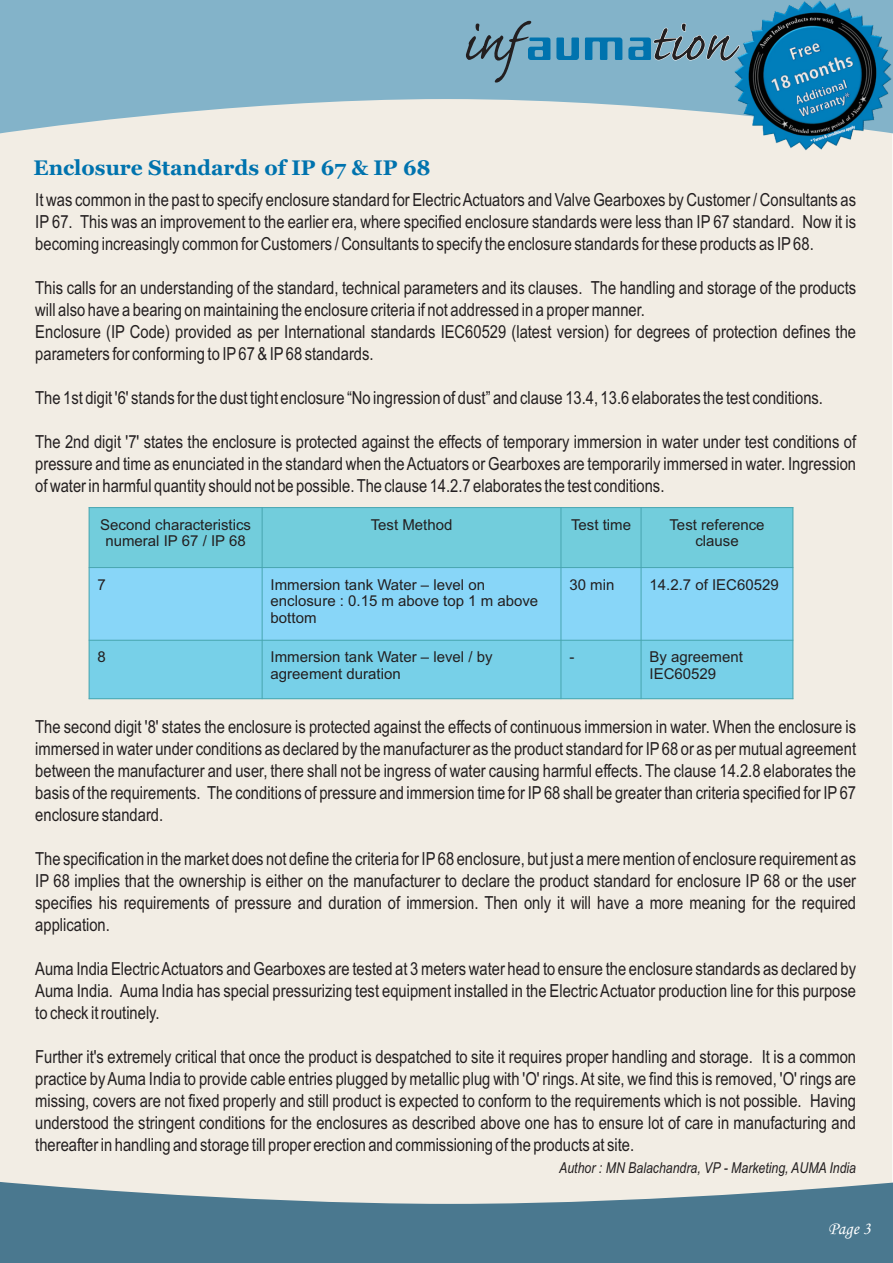
<style>
.page{position:relative;width:893px;height:1263px;background:#fff}
.page>*{position:absolute;margin:0;border:0;box-sizing:border-box;transform-origin:0 0}
.t1{font:700 21px "Georgia";color:#0073ae}
.t2{font:18px/21.9px "Arial Narrow";color:#231f20;text-align:justify}
.t3{font:18px "Monotype Corsiva";color:#fff}
.t4{font:15px/16.8px "Arial";color:#231f20}
.t5{font:italic 15px "Arial Narrow";color:#231f20}
</style>
<div class="page">
<div style="left:0;top:133px;width:892px;height:1049px;background:#f2ede4"></div>
<svg style="left:0;top:0;width:893px;height:133px;background:#99bece"></svg>
<svg style="left:0;top:1182px;width:893px;height:81px;background:#678c9d"></svg>
<svg style="left:556px;top:37px;width:23px;height:23px"></svg>
<svg style="left:585px;top:37px;width:37px;height:23px"></svg>
<svg style="left:466px;top:21px;width:84px;height:62px;background:#6e9bb1"></svg>
<svg style="left:628px;top:23px;width:104px;height:38px;background:#6c95a9"></svg>
<div style="left:89px;top:508px;width:173px;height:59px;background:#72cddc"></div>
<div style="left:262px;top:508px;width:299px;height:59px;background:#72cddc"></div>
<div style="left:561px;top:508px;width:80px;height:59px;background:#72cddc"></div>
<div style="left:641px;top:508px;width:152px;height:59px;background:#72cddc"></div>
<div style="left:89px;top:567px;width:173px;height:73px;background:#88d6f8"></div>
<div style="left:262px;top:567px;width:299px;height:73px;background:#88d6f8"></div>
<div style="left:561px;top:567px;width:80px;height:73px;background:#88d6f8"></div>
<div style="left:641px;top:567px;width:152px;height:73px;background:#88d6f8"></div>
<div style="left:89px;top:640px;width:173px;height:59px;background:#77d0e8"></div>
<div style="left:262px;top:640px;width:299px;height:59px;background:#77d0e8"></div>
<div style="left:561px;top:640px;width:80px;height:59px;background:#77d0e8"></div>
<div style="left:641px;top:640px;width:152px;height:59px;background:#77d0e8"></div>
<hr style="left:89px;top:507px;width:1px;height:192px;background:#47a5af">
<hr style="left:262px;top:507px;width:1px;height:192px;background:#47a5af">
<hr style="left:561px;top:507px;width:1px;height:192px;background:#47a5af">
<hr style="left:641px;top:507px;width:1px;height:192px;background:#47a5af">
<hr style="left:793px;top:507px;width:1px;height:192px;background:#47a5af">
<hr style="left:89px;top:698px;width:704px;height:1px;background:#47a5af">
<hr style="left:89px;top:640px;width:704px;height:1px;background:#47a5af">
<hr style="left:89px;top:567px;width:704px;height:1px;background:#47a5af">
<hr style="left:89px;top:507px;width:704px;height:1px;background:#47a5af">
<img style="left:732px;top:1px;width:161px;height:151px">
<p class="t1" style="left:34px;top:159px;width:399px">Enclosure Standards of IP 67 &amp; IP 68</p>
<p class="t2" style="left:35px;top:190px;width:822px">It was common in the past to specify enclosure standard for Electric Actuators and Valve Gearboxes by Customer / Consultants as IP 67. This was an improvement to the earlier era, where specified enclosure standards were less than IP 67 standard. Now it is becoming increasingly common for Customers / Consultants to specify the enclosure standards for these products as IP68.</p>
<p class="t2" style="left:35px;top:278px;width:822px;text-align:left">This calls for an understanding of the standard, technical parameters and its clauses. The handling and storage of the products will also have a bearing on maintaining the enclosure criteria if not addressed in a proper manner.<br>Enclosure (IP Code) provided as per International standards IEC60529 (latest version) for degrees of protection defines the parameters for conforming to IP67 &amp; IP68 standards.</p>
<p class="t2" style="left:35px;top:388px;width:789px">The 1st digit '6' stands for the dust tight enclosure “No ingression of dust” and clause 13.4, 13.6 elaborates the test conditions.</p>
<p class="t2" style="left:35px;top:432px;width:822px">The 2nd digit '7' states the enclosure is protected against the effects of temporary immersion in water under test conditions of pressure and time as enunciated in the standard when the Actuators or Gearboxes are temporarily immersed in water. Ingression of water in harmful quantity should not be possible. The clause 14.2.7 elaborates the test conditions.</p>
<p class="t4" style="left:100px;top:517px;width:152px;text-align:center">Second characteristics numeral IP 67 / IP 68</p>
<p class="t4" style="left:371px;top:517px;width:83px">Test Method</p>
<p class="t4" style="left:571px;top:517px;width:62px">Test time</p>
<p class="t4" style="left:669px;top:517px;width:97px;text-align:center">Test reference clause</p>
<p class="t4" style="left:98px;top:577px;width:10px">7</p>
<p class="t4" style="left:271px;top:577px;width:269px">Immersion tank Water – level on enclosure : 0.15 m above top 1 m above bottom</p>
<p class="t4" style="left:569px;top:577px;width:47px">30 min</p>
<p class="t4" style="left:650px;top:577px;width:131px">14.2.7 of IEC60529</p>
<p class="t4" style="left:98px;top:650px;width:10px">8</p>
<p class="t4" style="left:271px;top:650px;width:224px">Immersion tank Water – level / by agreement duration</p>
<p class="t4" style="left:569px;top:650px;width:6px">-</p>
<p class="t4" style="left:650px;top:650px;width:95px">By agreement<br>IEC60529</p>
<p class="t2" style="left:35px;top:718px;width:822px">The second digit '8' states the enclosure is protected against the effects of continuous immersion in water. When the enclosure is immersed in water under conditions as declared by the manufacturer as the product standard for IP68 or as per mutual agreement between the manufacturer and user, there shall not be ingress of water causing harmful effects. The clause 14.2.8 elaborates the basis of the requirements. The conditions of pressure and immersion time for IP68 shall be greater than criteria specified for IP67 enclosure standard.</p>
<p class="t2" style="left:35px;top:850px;width:822px">The specification in the market does not define the criteria for IP68 enclosure, but just a mere mention of enclosure requirement as IP 68 implies that the ownership is either on the manufacturer to declare the product standard for enclosure IP 68 or the user specifies his requirements of pressure and duration of immersion. Then only it will have a more meaning for the required application.</p>
<p class="t2" style="left:35px;top:959px;width:822px">Auma India Electric Actuators and Gearboxes are tested at 3 meters water head to ensure the enclosure standards as declared by Auma India. Auma India has special pressurizing test equipment installed in the Electric Actuator production line for this purpose to check it routinely.</p>
<p class="t2" style="left:35px;top:1047px;width:822px">Further it's extremely critical that once the product is despatched to site it requires proper handling and storage. It is a common practice by Auma India to provide cable entries plugged by metallic plug with 'O' rings. At site, we find this is removed, 'O' rings are missing, covers are not fixed properly and still product is expected to conform to the requirements which is not possible. Having understood the stringent conditions for the enclosures as described above one has to ensure lot of care in manufacturing and thereafter in handling and storage till proper erection and commissioning of the products at site.</p>
<p class="t5" style="left:559px;top:1162px;width:298px">Author : MN Balachandra, VP - Marketing, AUMA India</p>
<p class="t3" style="left:828px;top:1222px;width:44px">Page 3</p>
</div>
